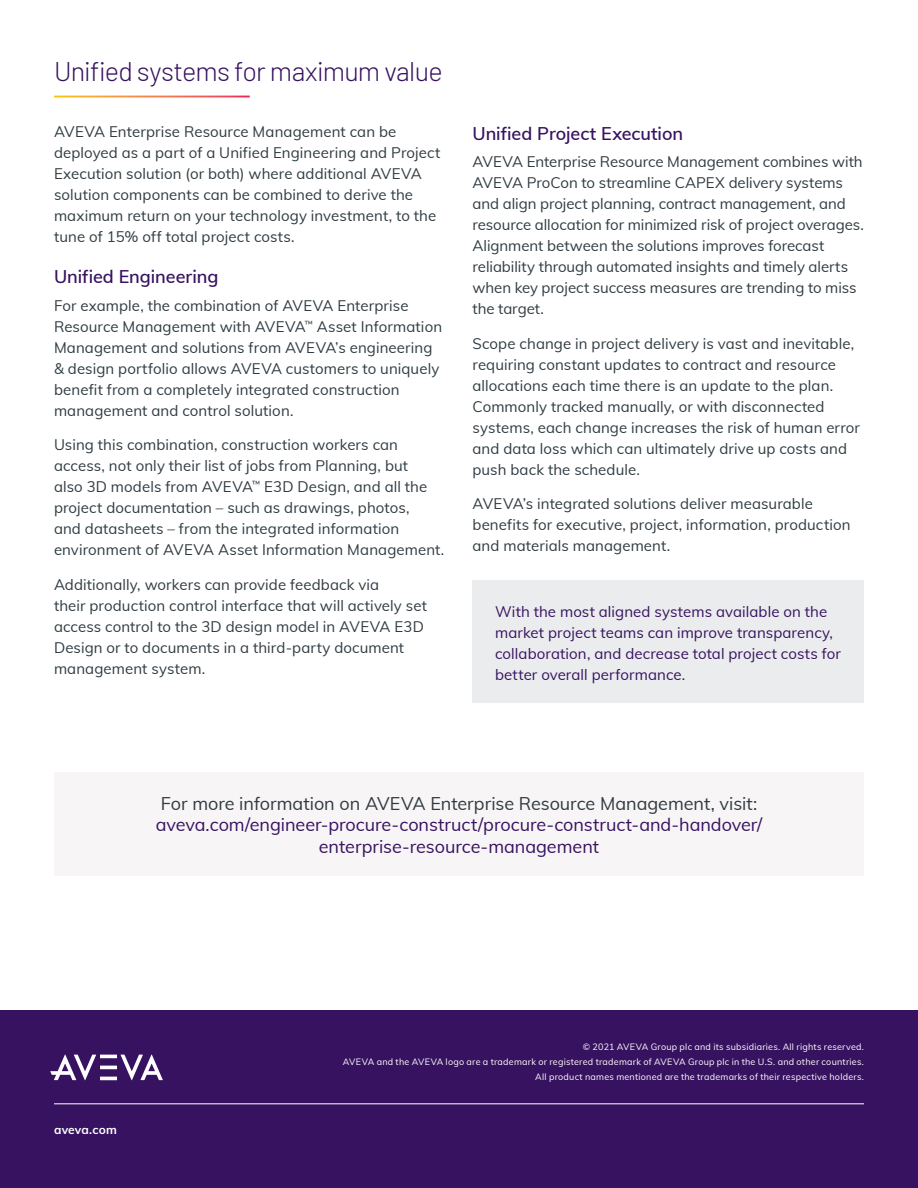
<style>
.page{position:relative;width:918px;height:1188px;background:#fff}
.page>*{position:absolute;margin:0;border:0;box-sizing:border-box;transform-origin:0 0}
.H3_Internal_Pages{font:300 27px "Barlow";letter-spacing:-.025em;color:#371260}
.Pull_Quote{font:18px/21.6px "Muli";color:#371260;text-align:center}
.S1_Subheadlines{font:600 18px "Muli";color:#371260}
.Body_Copy{font:15px/21px "Muli";letter-spacing:.005em;color:#2f3b41}
.Body_Copy-2{font:15px/21px "Muli";letter-spacing:.005em;color:#371260}
.t1{font:700 12px "Muli";letter-spacing:.01em;color:#fff}
.t2{font:9px/15px "Muli";letter-spacing:.025em;color:#fff;text-align:right}
.s1{color:#2f3b41}
</style>
<div class="page">
<div style="left:0;top:1010px;width:918px;height:178px;background:#371260"></div>
<hr style="left:54px;top:1104px;width:810px;height:1px;background:#fff">
<hr style="left:100px;top:1077px;width:17px;height:3px;background:#fff">
<hr style="left:100px;top:1066px;width:17px;height:3px;background:#fff">
<hr style="left:100px;top:1055px;width:17px;height:3px;background:#fff">
<svg style="left:50px;top:1055px;width:46px;height:25px"></svg>
<svg style="left:121px;top:1055px;width:42px;height:25px"></svg>
<div style="left:472px;top:580px;width:392px;height:123px;background:#ebeced"></div>
<div style="left:54px;top:772px;width:810px;height:104px;background:#f8f5f6"></div>
<p class="H3_Internal_Pages" style="left:54px;top:55px;width:390px">Unified systems for maximum value</p>
<p class="Body_Copy" style="left:54px;top:120px;width:388px">AVEVA Enterprise Resource Management can be deployed as a part of a Unified Engineering and Project Execution solution (or both) where additional AVEVA solution components can be combined to derive the maximum return on your technology investment, to the tune of 15% off total project costs.</p>
<p class="S1_Subheadlines" style="left:54px;top:263px;width:166px">Unified Engineering</p>
<p class="Body_Copy" style="left:54px;top:294px;width:390px">For example, the combination of AVEVA Enterprise Resource Management with AVEVA<sup>™</sup> Asset Information Management and solutions from AVEVA’s engineering &amp; design portfolio allows AVEVA customers to uniquely benefit from a completely integrated construction management and control solution.</p>
<p class="Body_Copy" style="left:54px;top:433px;width:392px">Using this combination, construction workers can access, not only their list of jobs from Planning, but<br>also 3D models from AVEVA<sup>™</sup> E3D Design, and all the project documentation – such as drawings, photos,<br>and datasheets – from the integrated information environment of AVEVA Asset Information Management.</p>
<p class="Body_Copy" style="left:54px;top:573px;width:374px">Additionally, workers can provide feedback via<br>their production control interface that will actively set access control to the 3D design model in AVEVA E3D Design or to documents in a third-party document management system.</p>
<p class="S1_Subheadlines" style="left:472px;top:120px;width:212px">Unified Project Execution</p>
<p class="Body_Copy" style="left:472px;top:151px;width:393px">AVEVA Enterprise Resource Management combines with AVEVA ProCon to streamline CAPEX delivery systems and align project planning, contract management, and resource allocation for minimized risk of project overages.<br>Alignment between the solutions improves forecast reliability through automated insights and timely alerts when key project success measures are trending to miss the target.</p>
<p class="Body_Copy" style="left:472px;top:332px;width:389px">Scope change in project delivery is vast and inevitable, requiring constant updates to contract and resource allocations each time there is an update to the plan.<br>Commonly tracked manually, or with disconnected systems, each change increases the risk of human error and data loss which can ultimately drive up costs and push back the schedule.</p>
<p class="Body_Copy" style="left:472px;top:493px;width:380px">AVEVA’s integrated solutions deliver measurable benefits for executive, project, information, production and materials management.</p>
<p class="Body_Copy-2" style="left:495px;top:601px;width:347px">With the most aligned systems available on the market project teams can improve transparency, collaboration, and decrease total project costs for better overall performance.</p>
<p class="Pull_Quote" style="left:156px;top:792px;width:608px"><span class="s1">For more information on AVEVA Enterprise Resource Management, visit: </span>aveva.com/engineer-procure-construct/procure-construct-and-handover/ enterprise-resource-management</p>
<p class="t1" style="left:54px;top:1121px;width:64px">aveva.com</p>
<p class="t2" style="left:343px;top:1039px;width:523px">© 2021 AVEVA Group plc and its subsidiaries. All rights reserved.<br>AVEVA and the AVEVA logo are a trademark or registered trademark of AVEVA Group plc in the U.S. and other countries.<br>All product names mentioned are the trademarks of their respective holders.</p>
</div>
